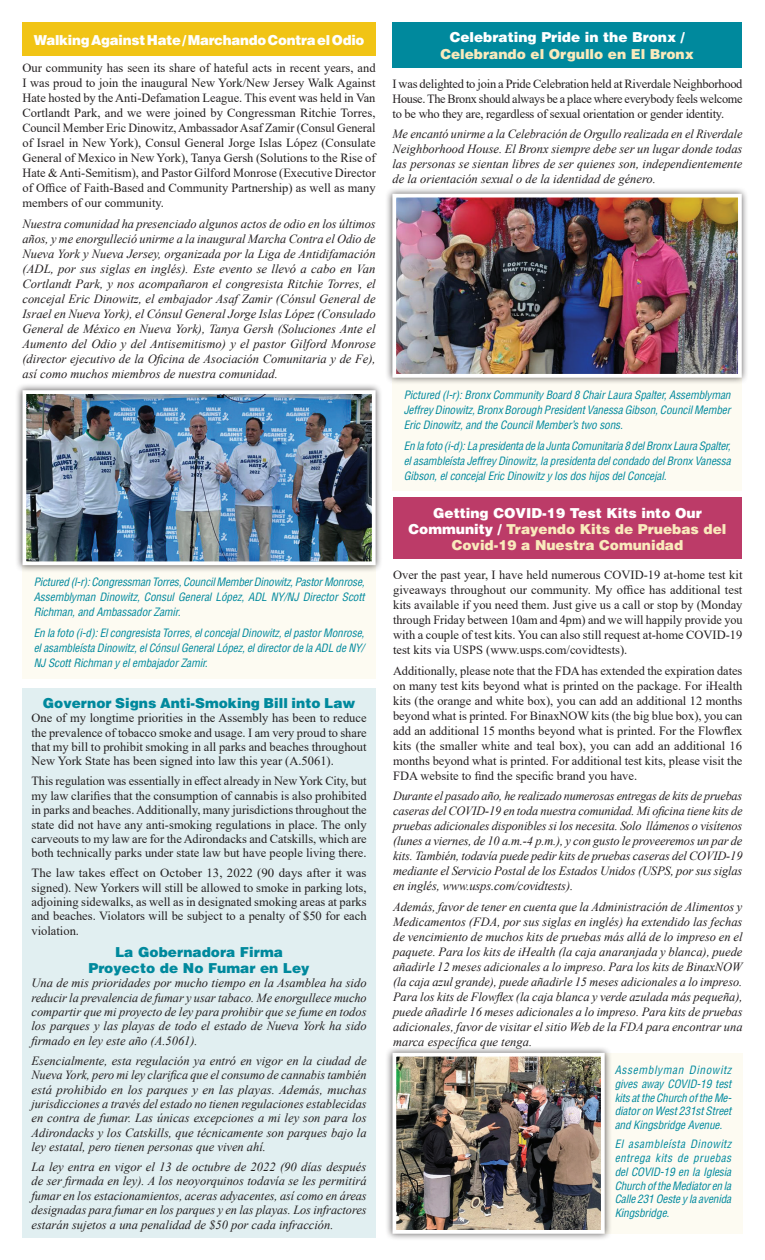
<style>
.page{position:relative;width:765px;height:1260px;background:#fff}
.page>*{position:absolute;margin:0;border:0;box-sizing:border-box;transform-origin:0 0}
.Headline_-_Jamie{font:900 13.75px/16.2px "Helvetica";color:#f9eabc;text-align:center}
.Headline_-_Jamie-2{font:900 13.75px/16.2px "Helvetica";color:#00899d;text-align:center}
.Headline_-_Jamie-3{font:900 13.75px "Helvetica";letter-spacing:-.02em;color:#fff}
.Headline_-_Jamie-4{font:900 13.75px "Helvetica";color:#fff}
.Body_Text{font:italic 12.5px/15px "Times New Roman";color:#231f20;text-align:justify}
.Body_Text-2{font:12.5px/15px "Times New Roman";color:#231f20;text-align:justify}
.t1{font:italic condensed 11.25px/13.8px "Helvetica";letter-spacing:-.01em;color:#00899d;text-align:justify}
.s1{color:#fff}
</style>
<div class="page">
<div style="left:22px;top:22px;width:354px;height:34px;background:#f1c415"></div>
<div style="left:22px;top:565px;width:354px;height:113px;background:#fdfbf2"></div>
<div style="left:15px;top:383px;width:368px;height:189px;background:#231f20;opacity:.75"></div>
<img style="left:27px;top:395px;width:344px;height:165px">
<div style="left:22px;top:390px;width:354px;height:175px;border:4px solid #fff"></div>
<div style="left:392px;top:378px;width:350px;height:113px;background:#fdfbf2"></div>
<div style="left:385px;top:186px;width:364px;height:199px;background:#231f20;opacity:.75"></div>
<img style="left:397px;top:199px;width:340px;height:174px">
<div style="left:392px;top:194px;width:350px;height:184px;border:4px solid #fff"></div>
<div style="left:392px;top:22px;width:350px;height:46px;background:#00899d"></div>
<div style="left:22px;top:688px;width:354px;height:550px;background:#e1eff1"></div>
<div style="left:393px;top:498px;width:349px;height:61px;background:#bc3b68"></div>
<div style="left:603px;top:1053px;width:139px;height:181px;background:#fdfbf2"></div>
<div style="left:385px;top:1046px;width:227px;height:195px;background:#231f20;opacity:.75"></div>
<img style="left:397px;top:1058px;width:203px;height:171px">
<div style="left:392px;top:1053px;width:213px;height:181px;border:4px solid #fff"></div>
<p class="Headline_-_Jamie-3" style="left:34px;top:31px;width:332px">Walking Against Hate / Marchando Contra el Odio</p>
<p class="Body_Text-2" style="left:22px;top:60px;width:355px">Our community has seen its share of hateful acts in recent years, and I was proud to join the inaugural New York/New Jersey Walk Against Hate hosted by the Anti-Defamation League. This event was held in Van Cortlandt Park, and we were joined by Congressman Ritchie Torres, Council Member Eric Dinowitz, Ambassador Asaf Zamir (Consul General of Israel in New York), Consul General Jorge Islas López (Consulate General of Mexico in New York), Tanya Gersh (Solutions to the Rise of Hate &amp; Anti-Semitism), and Pastor Gilford Monrose (Executive Director of Office of Faith-Based and Community Partnership) as well as many members of our community.</p>
<p class="Body_Text" style="left:22px;top:216px;width:355px">Nuestra comunidad ha presenciado algunos actos de odio en los últimos años, y me enorgulleció unirme a la inaugural Marcha Contra el Odio de Nueva York y Nueva Jersey, organizada por la Liga de Antidifamación (ADL, por sus siglas en inglés). Este evento se llevó a cabo en Van Cortlandt Park, y nos acompañaron el congresista Ritchie Torres, el concejal Eric Dinowitz, el embajador Asaf Zamir (Cónsul General de Israel en Nueva York), el Cónsul General Jorge Islas López (Consulado General de México en Nueva York), Tanya Gersh (Soluciones Ante el Aumento del Odio y del Antisemitismo) y el pastor Gilford Monrose (director ejecutivo de la Oficina de Asociación Comunitaria y de Fe), así como muchos miembros de nuestra comunidad.</p>
<p class="t1" style="left:34px;top:575px;width:332px;line-height:15px">Pictured (l-r): Congressman Torres, Council Member Dinowitz, Pastor Monrose, Assemblyman Dinowitz, Consul General López, ADL NY/NJ Director Scott Richman, and Ambassador Zamir.</p>
<p class="t1" style="left:34px;top:625px;width:332px;line-height:15px">En la foto (i-d): El congresista Torres, el concejal Dinowitz, el pastor Monrose, el asambleísta Dinowitz, el Cónsul General López, el director de la ADL de NY/ NJ Scott Richman y el embajador Zamir.</p>
<p class="Headline_-_Jamie-2" style="left:43px;top:695px;width:314px">Governor Signs Anti-Smoking Bill into Law</p>
<p class="Body_Text-2" style="left:32px;top:710px;width:337px;line-height:14.4px">One of my longtime priorities in the Assembly has been to reduce the prevalence of tobacco smoke and usage. I am very proud to share that my bill to prohibit smoking in all parks and beaches throughout New York State has been signed into law this year (A.5061).</p>
<p class="Body_Text-2" style="left:32px;top:774px;width:337px;line-height:14.4px">This regulation was essentially in effect already in New York City, but my law clarifies that the consumption of cannabis is also prohibited in parks and beaches. Additionally, many jurisdictions throughout the state did not have any anti-smoking regulations in place. The only carveouts to my law are for the Adirondacks and Catskills, which are both technically parks under state law but have people living there.</p>
<p class="Body_Text-2" style="left:32px;top:865px;width:337px;line-height:14.4px">The law takes effect on October 13, 2022 (90 days after it was signed). New Yorkers will still be allowed to smoke in parking lots, adjoining sidewalks, as well as in designated smoking areas at parks and beaches. Violators will be subject to a penalty of $50 for each violation.</p>
<p class="Headline_-_Jamie-2" style="left:88px;top:943px;width:223px">La Gobernadora Firma<br>Proyecto de No Fumar en Ley</p>
<p class="Body_Text" style="left:32px;top:976px;width:337px;line-height:14.4px">Una de mis prioridades por mucho tiempo en la Asamblea ha sido reducir la prevalencia de fumar y usar tabaco. Me enorgullece mucho compartir que mi proyecto de ley para prohibir que se fume en todos los parques y las playas de todo el estado de Nueva York ha sido firmado en ley este año (A.5061).</p>
<p class="Body_Text" style="left:32px;top:1053px;width:337px;line-height:14.4px">Esencialmente, esta regulación ya entró en vigor en la ciudad de Nueva York, pero mi ley clarifica que el consumo de cannabis también está prohibido en los parques y en las playas. Además, muchas jurisdicciones a través del estado no tienen regulaciones establecidas en contra de fumar. Las únicas excepciones a mi ley son para los Adirondacks y los Catskills, que técnicamente son parques bajo la ley estatal, pero tienen personas que viven ahí.</p>
<p class="Body_Text" style="left:32px;top:1159px;width:337px;line-height:14.4px">La ley entra en vigor el 13 de octubre de 2022 (90 días después de ser firmada en ley). A los neoyorquinos todavía se les permitirá fumar en los estacionamientos, aceras adyacentes, así como en áreas designadas para fumar en los parques y en las playas. Los infractores estarán sujetos a una penalidad de $50 por cada infracción.</p>
<p class="Headline_-_Jamie-4" style="left:450px;top:28px;width:237px">Celebrating Pride in the Bronx /</p>
<p class="Headline_-_Jamie" style="left:440px;top:45px;width:255px">Celebrando el Orgullo en El Bronx</p>
<p class="Body_Text-2" style="left:392px;top:75px;width:352px">I was delighted to join a Pride Celebration held at Riverdale Neighborhood House. The Bronx should always be a place where everybody feels welcome to be who they are, regardless of sexual orientation or gender identity.</p>
<p class="Body_Text" style="left:392px;top:126px;width:352px">Me encantó unirme a la Celebración de Orgullo realizada en el Riverdale Neighborhood House. El Bronx siempre debe ser un lugar donde todas las personas se sientan libres de ser quienes son, independientemente de la orientación sexual o de la identidad de género.</p>
<p class="t1" style="left:404px;top:387px;width:328px;line-height:15px">Pictured (l-r): Bronx Community Board 8 Chair Laura Spalter, Assemblyman Jeffrey Dinowitz, Bronx Borough President Vanessa Gibson, Council Member Eric Dinowitz, and the Council Member’s two sons.</p>
<p class="t1" style="left:404px;top:438px;width:328px;line-height:15px">En la foto (i-d): La presidenta de la Junta Comunitaria 8 del Bronx Laura Spalter, el asambleísta Jeffrey Dinowitz, la presidenta del condado del Bronx Vanessa Gibson, el concejal Eric Dinowitz y los dos hijos del Concejal.</p>
<p class="Headline_-_Jamie" style="left:408px;top:504px;width:320px"><span class="s1">Getting COVID-19 Test Kits into Our<br>Community /</span> Trayendo Kits de Pruebas del<br>Covid-19 a Nuestra Comunidad</p>
<p class="Body_Text-2" style="left:393px;top:567px;width:351px">Over the past year, I have held numerous COVID-19 at-home test kit giveaways throughout our community. My office has additional test kits available if you need them. Just give us a call or stop by (Monday through Friday between 10am and 4pm) and we will happily provide you with a couple of test kits. You can also still request at-home COVID-19 test kits via USPS (www.usps.com/covidtests).</p>
<p class="Body_Text-2" style="left:393px;top:663px;width:351px">Additionally, please note that the FDA has extended the expiration dates on many test kits beyond what is printed on the package. For iHealth kits (the orange and white box), you can add an additional 12 months beyond what is printed. For BinaxNOW kits (the big blue box), you can add an additional 15 months beyond what is printed. For the Flowflex kits (the smaller white and teal box), you can add an additional 16 months beyond what is printed. For additional test kits, please visit the FDA website to find the specific brand you have.</p>
<p class="Body_Text" style="left:393px;top:788px;width:351px">Durante el pasado año, he realizado numerosas entregas de kits de pruebas caseras del COVID-19 en toda nuestra comunidad. Mi oficina tiene kits de pruebas adicionales disponibles si los necesita. Solo llámenos o visítenos (lunes a viernes, de 10 a.m.-4 p.m.), y con gusto le proveeremos un par de kits. También, todavía puede pedir kits de pruebas caseras del COVID-19 mediante el Servicio Postal de los Estados Unidos (USPS, por sus siglas en inglés, www.usps.com/covidtests).</p>
<p class="Body_Text" style="left:393px;top:899px;width:351px">Además, favor de tener en cuenta que la Administración de Alimentos y Medicamentos (FDA, por sus siglas en inglés) ha extendido las fechas de vencimiento de muchos kits de pruebas más allá de lo impreso en el paquete. Para los kits de iHealth (la caja anaranjada y blanca), puede añadirle 12 meses adicionales a lo impreso. Para los kits de BinaxNOW (la caja azul grande), puede añadirle 15 meses adicionales a lo impreso.<br>Para los kits de Flowflex (la caja blanca y verde azulada más pequeña), puede añadirle 16 meses adicionales a lo impreso. Para kits de pruebas adicionales, favor de visitar el sitio Web de la FDA para encontrar una marca específica que tenga.</p>
<p class="t1" style="left:615px;top:1063px;width:118px">Assemblyman Dinowitz gives away COVID-19 test kits at the Church of the Me&shy;diator on West 231st Street and Kingsbridge Avenue.</p>
<p class="t1" style="left:615px;top:1137px;width:118px">El asambleísta Dinowitz entrega kits de pruebas del COVID-19 en la Iglesia Church of the Mediator en la Calle 231 Oeste y la avenida Kingsbridge.</p>
</div>
